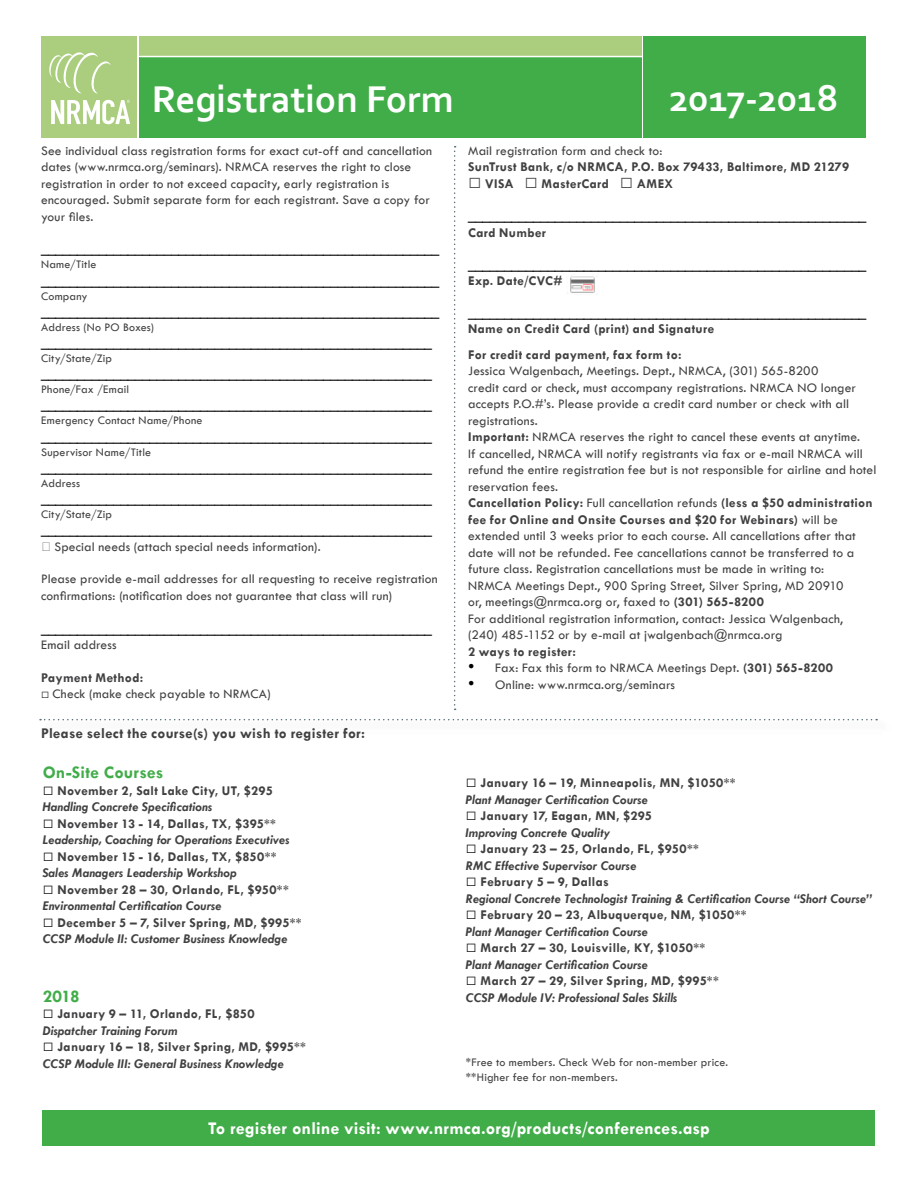
<style>
.page{position:relative;width:918px;height:1188px;background:#fff}
.page>*{position:absolute;margin:0;border:0;box-sizing:border-box;transform-origin:0 0}
.t1{font:700 39px "Corbel";letter-spacing:-.005em;color:#fff}
.t2{font:700 18px "Tw Cen";letter-spacing:.01em;color:#fff}
.t3{font:700 18px "Tw Cen";color:#41ad49}
.t4{font:700 17.85px "Tw Cen";letter-spacing:.01em;color:#41ad49}
.t5{font:700 15px "Tw Cen";letter-spacing:.02em;color:#414042}
.t6{font:13.5px/16.5px "Tw Cen";letter-spacing:.005em;color:#414042}
.t7{font:13.5px "Arial";color:#000}
.t8{font:700 13.5px/16.5px "Tw Cen";letter-spacing:.025em;color:#414042}
.t9{font:italic 700 13.5px/16.5px "Tw Cen";letter-spacing:.005em;color:#414042}
.t10{font:12px/15px "Tw Cen";letter-spacing:.015em;color:#414042}
.s1{font-family:"Arial";color:#000}
.s2{font-family:"Arial";font-weight:400;font-size:18px;color:#000}
.s3{font-style:italic}
.s4{font-family:"Arial";font-weight:400;font-style:normal;font-size:18px;color:#000}
.s5{font-style:normal}
.s6{font-weight:700}
.s7{font-family:"Times New Roman";font-size:18px;color:#000}
</style>
<div class="page">
<img style="left:567px;top:274px;width:32px;height:21px">
<div style="left:39px;top:718px;width:851px;height:17px;background:#fbfbfb"></div>
<svg style="left:40px;top:719px;width:837px;height:1px"></svg>
<div style="left:644px;top:36px;width:222px;height:102px;background:#41ad49"></div>
<div style="left:140px;top:36px;width:502px;height:20px;background:#aacd7e"></div>
<div style="left:140px;top:57px;width:502px;height:81px;background:#41ad49"></div>
<div style="left:42px;top:36px;width:95px;height:102px;background:#aacd7e"></div>
<svg style="left:49px;top:52px;width:62px;height:41px"></svg>
<svg style="left:51px;top:100px;width:79px;height:24px"></svg>
<div style="left:43px;top:1110px;width:832px;height:36px;background:#41ad49"></div>
<svg style="left:454px;top:146px;width:2px;height:564px"></svg>
<h1 class="t1" style="left:152px;top:75px;width:304px">Registration Form</h1>
<p class="t6" style="left:41px;top:142px;width:393px">See individual class registration forms for exact cut-off and cancellation dates (www.nrmca.org/seminars). NRMCA reserves the right to close registration in order to not exceed capacity, early registration is encouraged. Submit separate form for each registrant. Save a copy for your files.</p>
<p class="t7" style="left:41px;top:240px;width:400px">_______________________________________________________</p>
<p class="t10" style="left:41px;top:257px;width:57px">Name/Title</p>
<p class="t7" style="left:41px;top:271px;width:400px">_______________________________________________________</p>
<p class="t10" style="left:41px;top:288px;width:48px">Company</p>
<p class="t7" style="left:41px;top:302px;width:400px">_______________________________________________________</p>
<p class="t10" style="left:41px;top:319px;width:114px">Address (No PO Boxes)</p>
<p class="t7" style="left:41px;top:333px;width:393px">______________________________________________________</p>
<p class="t10" style="left:41px;top:351px;width:73px">City/State/Zip</p>
<p class="t7" style="left:41px;top:365px;width:393px">______________________________________________________</p>
<p class="t10" style="left:41px;top:382px;width:90px">Phone/Fax /Email</p>
<p class="t7" style="left:41px;top:396px;width:393px">______________________________________________________</p>
<p class="t10" style="left:41px;top:413px;width:163px">Emergency Contact Name/Phone</p>
<p class="t7" style="left:41px;top:427px;width:393px">______________________________________________________</p>
<p class="t10" style="left:41px;top:444px;width:112px">Supervisor Name/Title</p>
<p class="t7" style="left:41px;top:458px;width:393px">______________________________________________________</p>
<p class="t10" style="left:41px;top:475px;width:40px">Address</p>
<p class="t7" style="left:41px;top:489px;width:393px">______________________________________________________</p>
<p class="t10" style="left:41px;top:507px;width:73px">City/State/Zip</p>
<p class="t7" style="left:41px;top:521px;width:393px">______________________________________________________</p>
<p class="t6" style="left:54px;top:538px;width:268px">Special needs (attach special needs information).</p>
<p class="t6" style="left:41px;top:571px;width:398px">Please provide e-mail addresses for all requesting to receive registration confirmations: (notification does not guarantee that class will run)</p>
<p class="t7" style="left:41px;top:619px;width:393px">______________________________________________________</p>
<p class="t6" style="left:41px;top:637px;width:77px">Email address</p>
<p class="t8" style="left:41px;top:669px;width:104px">Payment Method:</p>
<p class="t6" style="left:41px;top:686px;width:231px"><span class="s1">□</span> Check (make check payable to NRMCA)</p>
<p class="t5" style="left:41px;top:724px;width:326px">Please select the course(s) you wish to register for:</p>
<h3 class="t4" style="left:43px;top:762px;width:122px">On-Site Courses</h3>
<p class="t8" style="left:43px;top:782px;width:232px"><span class="s2">□</span> November 2, Salt Lake City, UT, $295<br><span class="s3">Handling Concrete Specifications</span></p>
<p class="t9" style="left:43px;top:815px;width:249px"><span class="s4">□</span> <span class="s5">November 13 - 14, Dallas, TX, $395**<br></span>Leadership, Coaching for Operations Executives</p>
<p class="t9" style="left:43px;top:848px;width:235px"><span class="s4">□</span> <span class="s5">November 15 - 16, Dallas, TX, $850**<br></span>Sales Managers Leadership Workshop</p>
<p class="t9" style="left:43px;top:881px;width:248px"><span class="s4">□</span> <span class="s5">November 28 – 30, Orlando, FL, $950**<br></span>Environmental Certification Course</p>
<p class="t9" style="left:43px;top:914px;width:260px"><span class="s4">□</span> <span class="s5">December 5 – 7, Silver Spring, MD, $995**<br></span>CCSP Module II: Customer Business Knowledge</p>
<h2 class="t3" style="left:43px;top:985px;width:38px">2018</h2>
<p class="t8" style="left:43px;top:1005px;width:213px"><span class="s2">□</span> January 9 – 11, Orlando, FL, $850<br><span class="s3">Dispatcher Training Forum</span></p>
<p class="t9" style="left:43px;top:1038px;width:265px"><span class="s4">□</span> <span class="s5">January 16 – 18, Silver Spring, MD, $995**<br></span>CCSP Module III: General Business Knowledge</p>
<h1 class="t1" style="left:669px;top:74px;width:171px">2017-2018</h1>
<p class="t6" style="left:468px;top:142px;width:196px">Mail registration form and check to:</p>
<p class="t8" style="left:468px;top:158px;width:383px">SunTrust Bank, c/o NRMCA, P.O. Box 79433, Baltimore, MD 21279</p>
<p class="t8" style="left:468px;top:175px;width:206px">□ VISA □ MasterCard □ AMEX</p>
<p class="t7" style="left:468px;top:206px;width:400px">_______________________________________________________</p>
<p class="t8" style="left:468px;top:224px;width:79px">Card Number</p>
<p class="t7" style="left:468px;top:255px;width:400px">_______________________________________________________</p>
<p class="t8" style="left:468px;top:273px;width:96px">Exp. Date/CVC#</p>
<p class="t7" style="left:468px;top:303px;width:400px">_______________________________________________________</p>
<p class="t8" style="left:468px;top:316px;width:248px;line-height:25.5px">Name on Credit Card (print) and Signature<br>For credit card payment, fax form to:</p>
<p class="t6" style="left:468px;top:363px;width:410px">Jessica Walgenbach, Meetings. Dept., NRMCA, (301) 565-8200<br>credit card or check, must accompany registrations. NRMCA NO longer accepts P.O.#’s. Please provide a credit card number or check with all registrations.<br><span class="s6">Important:</span> NRMCA reserves the right to cancel these events at anytime.<br>If cancelled, NRMCA will notify registrants via fax or e-mail NRMCA will refund the entire registration fee but is not responsible for airline and hotel reservation fees.<br><span class="s6">Cancellation Policy:</span> Full cancellation refunds <span class="s6">(less a $50 administration fee for Online and Onsite Courses and $20 for Webinars)</span> will be extended until 3 weeks prior to each course. All cancellations after that date will not be refunded. Fee cancellations cannot be transferred to a future class. Registration cancellations must be made in writing to:<br>NRMCA Meetings Dept., 900 Spring Street, Silver Spring, MD 20910<br>or, meetings@nrmca.org or, faxed to <span class="s6">(301) 565-8200<br></span>For additional registration information, contact: Jessica Walgenbach,<br>(240) 485-1152 or by e-mail at jwalgenbach@nrmca.org</p>
<p class="t8" style="left:468px;top:643px;width:109px">2 ways to register:</p>
<p class="t6" style="left:468px;top:660px;width:366px"><span class="s7">•</span> Fax: Fax this form to NRMCA Meetings Dept. <span class="s6">(301) 565-8200</span></p>
<p class="t6" style="left:468px;top:676px;width:208px"><span class="s7">•</span> Online: www.nrmca.org/seminars</p>
<p class="t8" style="left:466px;top:775px;width:271px"><span class="s2">□</span> January 16 – 19, Minneapolis, MN, $1050**<br><span class="s3">Plant Manager Certification Course</span></p>
<p class="t9" style="left:466px;top:808px;width:188px"><span class="s4">□</span> <span class="s5">January 17, Eagan, MN, $295<br></span>Improving Concrete Quality</p>
<p class="t8" style="left:466px;top:841px;width:235px"><span class="s2">□</span> January 23 – 25, Orlando, FL, $950**<br><span class="s3">RMC Effective Supervisor Course</span></p>
<p class="t9" style="left:466px;top:874px;width:408px"><span class="s4">□</span> <span class="s5">February 5 – 9, Dallas<br></span>Regional Concrete Technologist Training &amp; Certification Course “Short Course”</p>
<p class="t8" style="left:466px;top:907px;width:282px"><span class="s2">□</span> February 20 – 23, Albuquerque, NM, $1050**<br><span class="s3">Plant Manager Certification Course</span></p>
<p class="t8" style="left:466px;top:940px;width:241px"><span class="s2">□</span> March 27 – 30, Louisville, KY, $1050**<br><span class="s3">Plant Manager Certification Course</span></p>
<p class="t9" style="left:466px;top:973px;width:254px"><span class="s4">□</span> <span class="s5">March 27 – 29, Silver Spring, MD, $995**<br></span>CCSP Module IV: Professional Sales Skills</p>
<p class="t10" style="left:466px;top:1055px;width:264px">*Free to members. Check Web for non-member price. **Higher fee for non-members.</p>
<h2 class="t2" style="left:208px;top:1117px;width:503px">To register online visit: www.nrmca.org/products/conferences.asp</h2>
</div>
